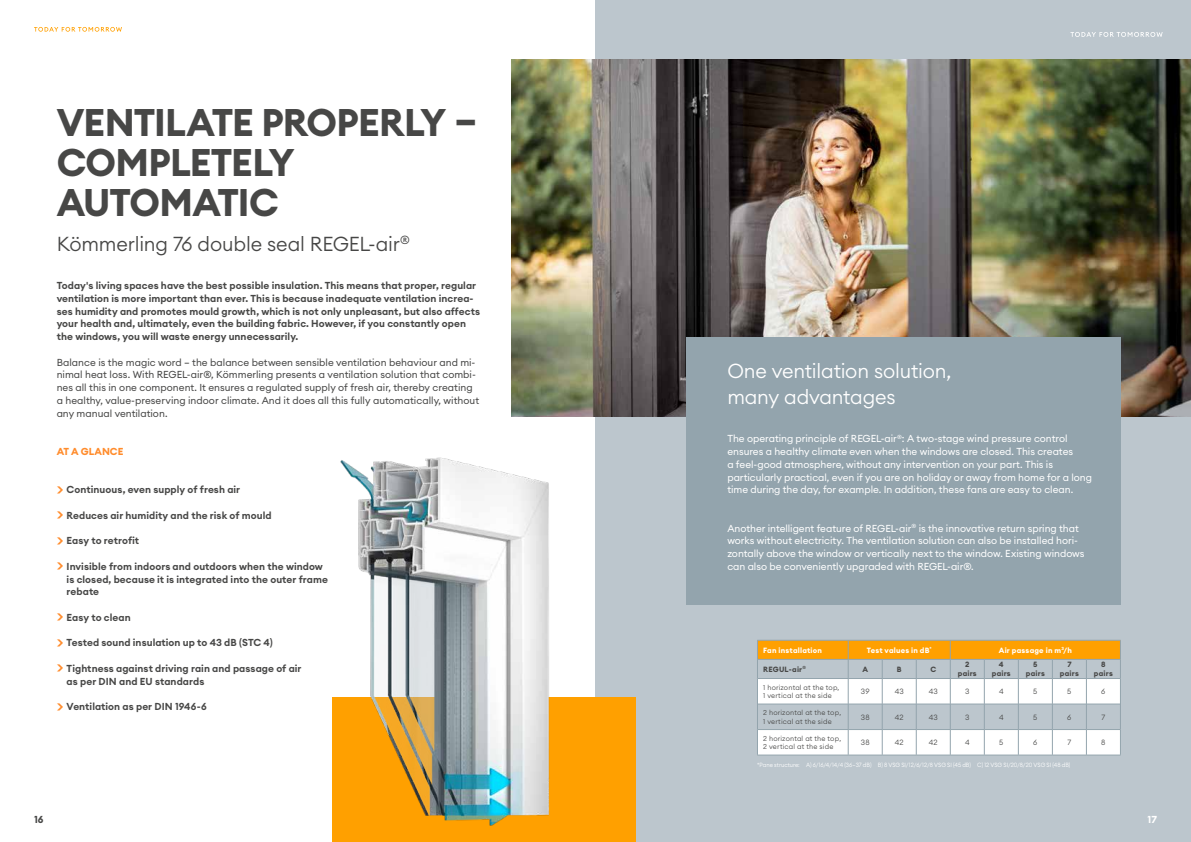
<style>
.page{position:relative;width:1191px;height:842px;background:#fff}
.page>*{position:absolute;margin:0;border:0;box-sizing:border-box;transform-origin:0 0}
.t1{font:700 38px/40px "Euclid Circular A";letter-spacing:-.03em;color:#474746}
.t2{font:300 20px/25.5px "Euclid Circular A";letter-spacing:-.01em;color:#fff}
.t3{font:300 20px "Euclid Circular A";letter-spacing:-.01em;color:#474746}
.t4{font:600 10px/12.8px "Euclid Circular A";letter-spacing:.005em;color:#474746}
.t5{font:10px/12.8px "Euclid Circular A";letter-spacing:-.005em;color:#fff}
.t6{font:10px/12.8px "Euclid Circular A";color:#474746}
.t7{font:700 10px "Euclid Circular A";color:#ff8c2c}
.t8{font:700 10px "Euclid Circular A";color:#474746}
.t9{font:700 10px "Euclid Circular A";color:#fff}
.t10{font:700 7.5px "Euclid Circular A";letter-spacing:.025em;color:#fff}
.t11{font:700 7.5px/9px "Euclid Circular A";letter-spacing:.025em;color:#474746;text-align:center}
.t12{font:300 7.5px "Euclid Circular A";letter-spacing:.035em;color:#474746}
.t13{font:300 7px/8.4px "Euclid Circular A";letter-spacing:.025em;color:#474746}
.t14{font:300 6px "Euclid Circular A";color:#fff;scale:.95 1}
.s1{font-size:14px;color:#ff8c2c}
</style>
<div class="page">
<div style="left:595px;top:0;width:596px;height:842px;background:#bcc6cd"></div>
<img style="left:511px;top:60px;width:680px;height:357px">
<div style="left:686px;top:337px;width:434px;height:268px;background:#93a4ad"></div>
<img style="left:332px;top:391px;width:354px;height:451px">
<svg style="left:757px;top:640px;width:364px;height:115px"></svg>
<hr style="left:757px;top:755px;width:91px;height:1px;background:#93a4ad">
<hr style="left:848px;top:755px;width:34px;height:1px;background:#93a4ad">
<hr style="left:882px;top:755px;width:34px;height:1px;background:#93a4ad">
<hr style="left:916px;top:755px;width:34px;height:1px;background:#93a4ad">
<hr style="left:950px;top:755px;width:34px;height:1px;background:#93a4ad">
<hr style="left:984px;top:755px;width:34px;height:1px;background:#93a4ad">
<hr style="left:1018px;top:755px;width:34px;height:1px;background:#93a4ad">
<hr style="left:1052px;top:755px;width:34px;height:1px;background:#93a4ad">
<hr style="left:1086px;top:755px;width:34px;height:1px;background:#93a4ad">
<svg style="left:34px;top:27px;width:88px;height:5px"></svg>
<svg style="left:1070px;top:32px;width:92px;height:5px"></svg>
<h1 class="t1" style="left:57px;top:103px;width:422px">VENTILATE PROPERLY –<br>COMPLETELY<br>AUTOMATIC</h1>
<h2 class="t3" style="left:57px;top:231px;width:354px">Kömmerling 76 double seal REGEL-air<sup>®</sup></h2>
<p class="t4" style="left:57px;top:279px;width:425px">Today's living spaces have the best possible insulation. This means that proper, regular ventilation is more important than ever. This is because inadequate ventilation increa&shy;ses humidity and promotes mould growth, which is not only unpleasant, but also affects your health and, ultimately, even the building fabric. However, if you constantly open the windows, you will waste energy unnecessarily.</p>
<p class="t6" style="left:57px;top:356px;width:424px">Balance is the magic word – the balance between sensible ventilation behaviour and mi&shy;nimal heat loss. With REGEL-air®, Kömmerling presents a ventilation solution that combi&shy;nes all this in one component. It ensures a regulated supply of fresh air, thereby creating a healthy, value-preserving indoor climate. And it does all this fully automatically, without any manual ventilation.</p>
<p class="t7" style="left:57px;top:445px;width:68px">AT A GLANCE</p>
<p class="t4" style="left:57px;top:483px;width:185px"><span class="s1">&gt;</span> Continuous, even supply of fresh air</p>
<p class="t4" style="left:57px;top:509px;width:216px"><span class="s1">&gt;</span> Reduces air humidity and the risk of mould</p>
<p class="t4" style="left:57px;top:534px;width:84px"><span class="s1">&gt;</span> Easy to retrofit</p>
<p class="t4" style="left:67px;top:560px;width:263px;text-indent:-10px"><span class="s1">&gt;</span> Invisible from indoors and outdoors when the window is closed, because it is integrated into the outer frame rebate</p>
<p class="t4" style="left:57px;top:611px;width:75px"><span class="s1">&gt;</span> Easy to clean</p>
<p class="t4" style="left:57px;top:636px;width:217px"><span class="s1">&gt;</span> Tested sound insulation up to 43 dB (STC 4)</p>
<p class="t4" style="left:67px;top:662px;width:236px;text-indent:-10px"><span class="s1">&gt;</span> Tightness against driving rain and passage of air as per DIN and EU standards</p>
<p class="t4" style="left:57px;top:700px;width:151px"><span class="s1">&gt;</span> Ventilation as per DIN 1946-6</p>
<h2 class="t2" style="left:727px;top:358px;width:225px">One ventilation solution, many advantages</h2>
<p class="t5" style="left:727px;top:432px;width:366px">The operating principle of REGEL-air<sup>®</sup>: A two-stage wind pressure control ensures a healthy climate even when the windows are closed. This creates<br>a feel-good atmosphere, without any intervention on your part. This is particularly practical, even if you are on holiday or away from home for a long time during the day, for example. In addition, these fans are easy to clean.</p>
<p class="t5" style="left:727px;top:521px;width:359px">Another intelligent feature of REGEL-air<sup>®</sup> is the innovative return spring that works without electricity. The ventilation solution can also be installed hori&shy;zontally above the window or vertically next to the window. Existing windows can also be conveniently upgraded with REGEL-air®.</p>
<p class="t10" style="left:763px;top:645px;width:60px">Fan installation</p>
<p class="t10" style="left:866px;top:645px;width:67px">Test values in dB<sup>*</sup></p>
<p class="t10" style="left:998px;top:645px;width:75px">Air passage in m<sup>3</sup>/h</p>
<p class="t11" style="left:763px;top:665px;width:44px">REGUL-air<sup>®</sup></p>
<p class="t11" style="left:862px;top:665px;width:7px">A</p>
<p class="t11" style="left:897px;top:665px;width:6px">B</p>
<p class="t11" style="left:930px;top:665px;width:7px">C</p>
<p class="t11" style="left:957px;top:660px;width:20px">2 pairs</p>
<p class="t11" style="left:992px;top:660px;width:20px">4 pairs</p>
<p class="t11" style="left:1026px;top:660px;width:20px">5 pairs</p>
<p class="t11" style="left:1060px;top:660px;width:20px">7 pairs</p>
<p class="t11" style="left:1094px;top:660px;width:20px">8 pairs</p>
<p class="t13" style="left:763px;top:683px;width:78px">1 horizontal at the top,<br>1 vertical at the side</p>
<p class="t12" style="left:861px;top:687px;width:10px">39</p>
<p class="t12" style="left:894px;top:687px;width:11px">43</p>
<p class="t12" style="left:928px;top:687px;width:11px">43</p>
<p class="t12" style="left:965px;top:687px;width:6px">3</p>
<p class="t12" style="left:999px;top:687px;width:6px">4</p>
<p class="t12" style="left:1033px;top:687px;width:6px">5</p>
<p class="t12" style="left:1067px;top:687px;width:6px">5</p>
<p class="t12" style="left:1101px;top:687px;width:6px">6</p>
<p class="t13" style="left:763px;top:709px;width:79px">2 horizontal at the top,<br>1 vertical at the side</p>
<p class="t12" style="left:860px;top:712px;width:10px">38</p>
<p class="t12" style="left:895px;top:712px;width:10px">42</p>
<p class="t12" style="left:928px;top:712px;width:11px">43</p>
<p class="t12" style="left:965px;top:712px;width:6px">3</p>
<p class="t12" style="left:999px;top:712px;width:6px">4</p>
<p class="t12" style="left:1033px;top:712px;width:6px">5</p>
<p class="t12" style="left:1067px;top:712px;width:6px">6</p>
<p class="t12" style="left:1101px;top:712px;width:5px">7</p>
<p class="t13" style="left:763px;top:734px;width:79px">2 horizontal at the top,<br>2 vertical at the side</p>
<p class="t12" style="left:860px;top:738px;width:10px">38</p>
<p class="t12" style="left:895px;top:738px;width:10px">42</p>
<p class="t12" style="left:929px;top:738px;width:10px">42</p>
<p class="t12" style="left:965px;top:738px;width:6px">4</p>
<p class="t12" style="left:999px;top:738px;width:6px">5</p>
<p class="t12" style="left:1033px;top:738px;width:6px">6</p>
<p class="t12" style="left:1067px;top:738px;width:5px">7</p>
<p class="t12" style="left:1101px;top:738px;width:6px">8</p>
<p class="t14" style="left:757px;top:761px;width:331px">*Pane structure: A) 6/16/4/14/4 (36–37 dB) B) 8 VSG SI/12/6/12/8 VSG SI (45 dB) C) 12 VSG SI/20/8/20 VSG SI (48 dB)</p>
<p class="t8" style="left:34px;top:813px;width:11px">16</p>
<p class="t9" style="left:1147px;top:813px;width:11px">17</p>
</div>
